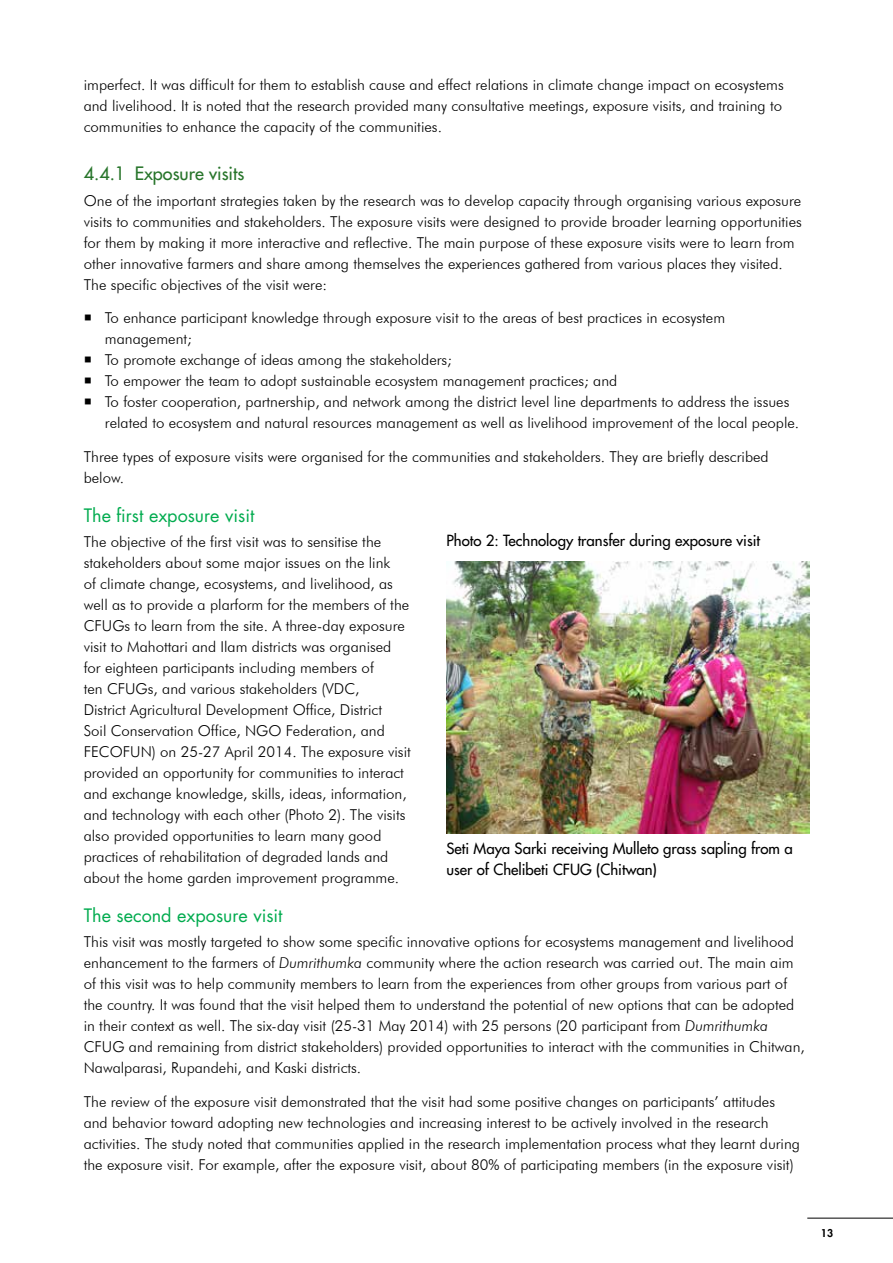
<style>
.page{position:relative;width:893px;height:1263px;background:#fff}
.page>*{position:absolute;margin:0;border:0;box-sizing:border-box;transform-origin:0 0}
.t1{font:18px "Futura Std";color:#00ab4e}
.t2{font:500 18px "Futura Std";color:#28752b}
.t3{font:300 15px/21px "Futura BT";color:#000}
.t4{font:500 15px/21px "Futura Std";color:#000}
.t5{font:800 10.5px "Futura Std";color:#000}
.s1{font-style:italic}
</style>
<div class="page">
<hr style="left:807px;top:1218px;width:86px;height:1px;background:#000">
<img style="left:446px;top:561px;width:363px;height:272px">
<p class="t3" style="left:84px;top:74px;width:701px;text-align:justify">imperfect. It was difficult for them to establish cause and effect relations in climate change impact on ecosystems and livelihood. It is noted that the research provided many consultative meetings, exposure visits, and training to communities to enhance the capacity of the communities.</p>
<p class="t2" style="left:84px;top:162px;width:162px">4.4.1 Exposure visits</p>
<p class="t3" style="left:84px;top:190px;width:720px">One of the important strategies taken by the research was to develop capacity through organising various exposure visits to communities and stakeholders. The exposure visits were designed to provide broader learning opportunities for them by making it more interactive and reflective. The main purpose of these exposure visits were to learn from other innovative farmers and share among themselves the experiences gathered from various places they visited.<br>The specific objectives of the visit were:</p>
<p class="t3" style="left:105px;top:307px;width:696px">To enhance participant knowledge through exposure visit to the areas of best practices in ecosystem management;<br>To promote exchange of ideas among the stakeholders;<br>To empower the team to adopt sustainable ecosystem management practices; and<br>To foster cooperation, partnership, and network among the district level line departments to address the issues related to ecosystem and natural resources management as well as livelihood improvement of the local people.</p>
<p class="t3" style="left:84px;top:446px;width:686px">Three types of exposure visits were organised for the communities and stakeholders. They are briefly described below.</p>
<p class="t1" style="left:84px;top:504px;width:172px">The first exposure visit</p>
<p class="t3" style="left:84px;top:531px;width:329px">The objective of the first visit was to sensitise the stakeholders about some major issues on the link<br>of climate change, ecosystems, and livelihood, as well as to provide a plarform for the members of the CFUGs to learn from the site. A three-day exposure visit to Mahottari and Ilam districts was organised for eighteen participants including members of<br>ten CFUGs, and various stakeholders (VDC,<br>District Agricultural Development Office, District<br>Soil Conservation Office, NGO Federation, and FECOFUN) on 25-27 April 2014. The exposure visit provided an opportunity for communities to interact and exchange knowledge, skills, ideas, information, and technology with each other (Photo 2). The visits also provided opportunities to learn many good practices of rehabilitation of degraded lands and about the home garden improvement programme.</p>
<p class="t1" style="left:84px;top:903px;width:200px">The second exposure visit</p>
<p class="t3" style="left:84px;top:931px;width:723px">This visit was mostly targeted to show some specific innovative options for ecosystems management and livelihood enhancement to the farmers of <span class="s1">Dumrithumka</span> community where the action research was carried out. The main aim of this visit was to help community members to learn from the experiences from other groups from various part of the country. It was found that the visit helped them to understand the potential of new options that can be adopted in their context as well. The six-day visit (25-31 May 2014) with 25 persons (20 participant from <span class="s1">Dumrithumka </span>CFUG and remaining from district stakeholders) provided opportunities to interact with the communities in Chitwan, Nawalparasi, Rupandehi, and Kaski districts.</p>
<p class="t3" style="left:84px;top:1091px;width:718px">The review of the exposure visit demonstrated that the visit had some positive changes on participants’ attitudes and behavior toward adopting new technologies and increasing interest to be actively involved in the research activities. The study noted that communities applied in the research implementation process what they learnt during the exposure visit. For example, after the exposure visit, about 80% of participating members (in the exposure visit)</p>
<p class="t4" style="left:446px;top:530px;width:315px">Photo 2: Technology transfer during exposure visit</p>
<p class="t4" style="left:446px;top:838px;width:348px">Seti Maya Sarki receiving Mulleto grass sapling from a user of Chelibeti CFUG (Chitwan)</p>
<p class="t5" style="left:821px;top:1226px;width:14px">13</p>
</div>
